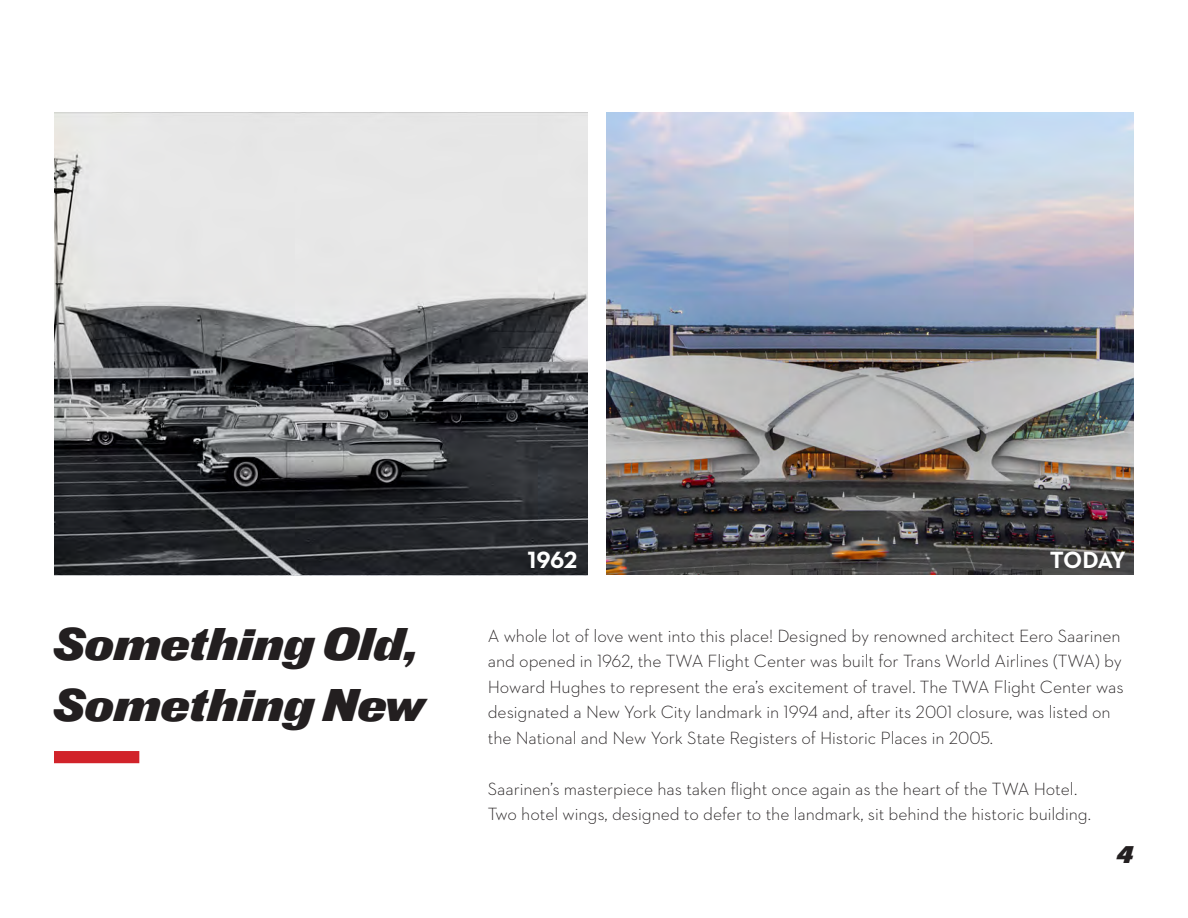
<style>
.page{position:relative;width:1188px;height:918px;background:#fff}
.page>*{position:absolute;margin:0;border:0;box-sizing:border-box;transform-origin:0 0}
.t1{font:42.6px/60.9px "Flight Center Gothic";color:#231f20}
.t2{font:700 24px "Neutraface 2 Text";letter-spacing:-.03em;color:#fff}
.t3{font:22.5px "Flight Center Gothic";color:#231f20}
.t4{font:300 18px/25.5px "Neutraface 2 Text";letter-spacing:-.005em;color:#231f20}
</style>
<div class="page">
<div style="left:54px;top:751px;width:85px;height:12px;background:#d1232a"></div>
<img style="left:607px;top:113px;width:527px;height:461px">
<img style="left:54px;top:113px;width:534px;height:462px">
<p class="t1" style="left:54px;top:613px;width:374px">Something Old,<br>Something New</p>
<p class="t2" style="left:528px;top:544px;width:51px">1962</p>
<p class="t2" style="left:1050px;top:544px;width:77px">TODAY</p>
<p class="t4" style="left:488px;top:623px;width:638px">A whole lot of love went into this place! Designed by renowned architect Eero Saarinen and opened in 1962, the TWA Flight Center was built for Trans World Airlines (TWA) by Howard Hughes to represent the era’s excitement of travel. The TWA Flight Center was designated a New York City landmark in 1994 and, after its 2001 closure, was listed on the National and New York State Registers of Historic Places in 2005.</p>
<p class="t4" style="left:488px;top:776px;width:605px">Saarinen’s masterpiece has taken flight once again as the heart of the TWA Hotel.<br>Two hotel wings, designed to defer to the landmark, sit behind the historic building.</p>
<p class="t3" style="left:1118px;top:839px;width:18px">4</p>
</div>
